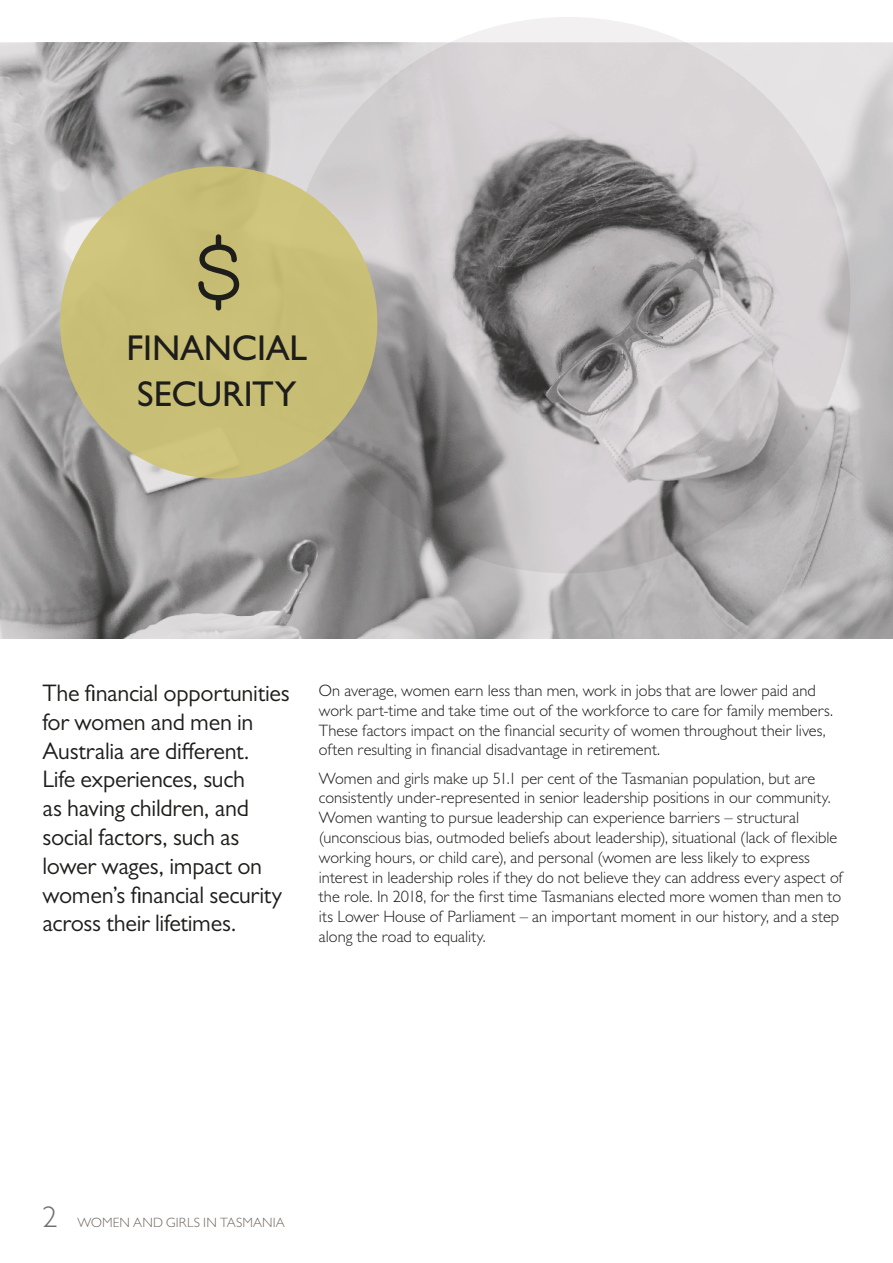
<style>
.page{position:relative;width:893px;height:1263px;background:#fff}
.page>*{position:absolute;margin:0;border:0;box-sizing:border-box;transform-origin:0 0}
.H1{font:500 36px "Gill Sans MT Pro";letter-spacing:-.005em;color:#1d1d1b}
.t1{font:300 30px "Gill Sans MT Pro";color:#706f6f}
.Intro{font:24px/28.8px "Gill Sans MT Pro";letter-spacing:-.01em;color:#1d1d1b}
.body{font:300 16.5px/19.8px "Gill Sans MT Pro";color:#1d1d1b}
.t2{font:300 13.5px "Gill Sans MT Pro";letter-spacing:.01em;color:#726961}
</style>
<div class="page">
<img style="left:0;top:43px;width:893px;height:595px">
<svg style="left:286px;top:17px;width:564px;height:556px;background:#b2aeb0"></svg>
<div style="left:60px;top:166px;width:317px;height:313px;background:#cdc271;border-radius:50%"></div>
<svg style="left:198px;top:234px;width:41px;height:76px"></svg>
<p class="H1" style="left:127px;top:327px;width:182px">FINANCIAL</p>
<p class="H1" style="left:137px;top:373px;width:161px">SECURITY</p>
<p class="Intro" style="left:43px;top:678px;width:249px">The financial opportunities for women and men in<br>Australia are different.<br>Life experiences, such<br>as having children, and social factors, such as lower wages, impact on women’s financial security across their lifetimes.</p>
<p class="body" style="left:319px;top:680px;width:516px">On average, women earn less than men, work in jobs that are lower paid and work part-time and take time out of the workforce to care for family members.<br>These factors impact on the financial security of women throughout their lives, often resulting in financial disadvantage in retirement.</p>
<p class="body" style="left:319px;top:768px;width:526px">Women and girls make up 51.1 per cent of the Tasmanian population, but are consistently under-represented in senior leadership positions in our community.<br>Women wanting to pursue leadership can experience barriers – structural (unconscious bias, outmoded beliefs about leadership), situational (lack of flexible working hours, or child care), and personal (women are less likely to express interest in leadership roles if they do not believe they can address every aspect of the role. In 2018, for the first time Tasmanians elected more women than men to its Lower House of Parliament – an important moment in our history, and a step along the road to equality.</p>
<h2 class="t1" style="left:43px;top:1198px;width:16px">2</h2>
<p class="t2" style="left:77px;top:1214px;width:209px">WOMEN AND GIRLS IN TASMANIA</p>
</div>
